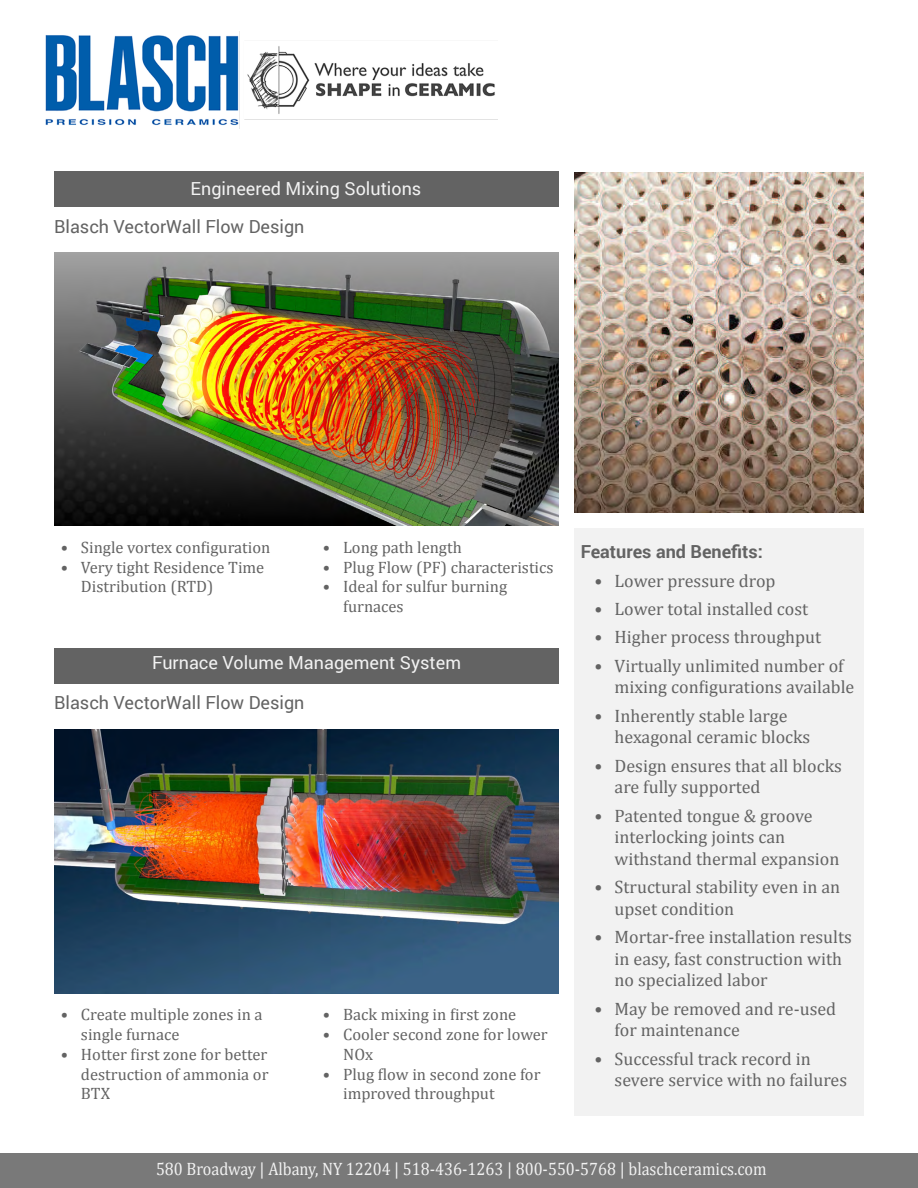
<style>
.page{position:relative;width:918px;height:1188px;background:#fff}
.page>*{position:absolute;margin:0;border:0;box-sizing:border-box;transform-origin:0 0}
.t1{font:18px/21.6px "Cambria";color:#636363}
.t2{font:18px "Cambria";color:#f2f2f2;scale:.9 1}
.t3{font:18px "Roboto";color:#f2f2f2}
.t4{font:18px "Roboto";color:#636363}
.t5{font:700 18px "Roboto";color:#636363}
.t6{font:16.5px/19.8px "Cambria";color:#636363}
</style>
<div class="page">
<div style="left:54px;top:648px;width:504px;height:35px;background:#636363"></div>
<div style="left:0;top:1154px;width:918px;height:34px;background:#797979"></div>
<img style="left:45px;top:32px;width:452px;height:97px">
<div style="left:54px;top:172px;width:504px;height:35px;background:#636363"></div>
<img style="left:54px;top:253px;width:504px;height:273px">
<img style="left:54px;top:729px;width:504px;height:264px">
<div style="left:575px;top:528px;width:289px;height:588px;background:#f2f2f2"></div>
<img style="left:575px;top:172px;width:289px;height:341px">
<p class="t3" style="left:191px;top:176px;width:232px">Engineered Mixing Solutions</p>
<p class="t4" style="left:54px;top:214px;width:252px">Blasch VectorWall Flow Design</p>
<p class="t6" style="left:61px;top:537px;width:211px">• Single vortex configuration</p>
<p class="t6" style="left:81px;top:557px;width:185px;text-indent:-20px">• Very tight Residence Time<br>Distribution (RTD)</p>
<p class="t6" style="left:323px;top:537px;width:140px">• Long path length</p>
<p class="t6" style="left:323px;top:557px;width:232px">• Plug Flow (PF) characteristics</p>
<p class="t6" style="left:343px;top:577px;width:166px;text-indent:-20px">• Ideal for sulfur burning furnaces</p>
<p class="t3" style="left:152px;top:650px;width:311px">Furnace Volume Management System</p>
<p class="t4" style="left:54px;top:690px;width:252px">Blasch VectorWall Flow Design</p>
<p class="t6" style="left:81px;top:1005px;width:183px;text-indent:-20px">• Create multiple zones in a single furnace</p>
<p class="t6" style="left:81px;top:1044px;width:189px;text-align:justify;text-indent:-20px">• Hotter first zone for better destruction of ammonia or BTX</p>
<p class="t6" style="left:323px;top:1005px;width:195px">• Back mixing in first zone</p>
<p class="t6" style="left:343px;top:1024px;width:206px;text-indent:-20px">• Cooler second zone for lower<br>NOx</p>
<p class="t6" style="left:343px;top:1064px;width:199px;text-indent:-20px">• Plug flow in second zone for improved throughput</p>
<p class="t5" style="left:581px;top:539px;width:184px">Features and Benefits:</p>
<p class="t1" style="left:594px;top:570px;width:183px">• Lower pressure drop</p>
<p class="t1" style="left:594px;top:598px;width:215px">• Lower total installed cost</p>
<p class="t1" style="left:594px;top:626px;width:228px">• Higher process throughput</p>
<p class="t1" style="left:615px;top:655px;width:241px;text-indent:-20px">• Virtually unlimited number of mixing configurations available</p>
<p class="t1" style="left:615px;top:705px;width:197px;text-indent:-20px">• Inherently stable large hexagonal ceramic blocks</p>
<p class="t1" style="left:615px;top:755px;width:229px;text-indent:-20px">• Design ensures that all blocks are fully supported</p>
<p class="t1" style="left:615px;top:805px;width:226px;text-indent:-20px">• Patented tongue &amp; groove interlocking joints can withstand thermal expansion</p>
<p class="t1" style="left:615px;top:876px;width:227px;text-indent:-20px">• Structural stability even in an upset condition</p>
<p class="t1" style="left:615px;top:926px;width:239px;text-indent:-20px">• Mortar-free installation results in easy, fast construction with no specialized labor</p>
<p class="t1" style="left:615px;top:998px;width:223px;text-indent:-20px">• May be removed and re-used for maintenance</p>
<p class="t1" style="left:615px;top:1048px;width:234px;text-indent:-20px">• Successful track record in severe service with no failures</p>
<p class="t2" style="left:156px;top:1158px;width:680px">580 Broadway | Albany, NY 12204 | 518-436-1263 | 800-550-5768 | blaschceramics.com</p>
</div>
